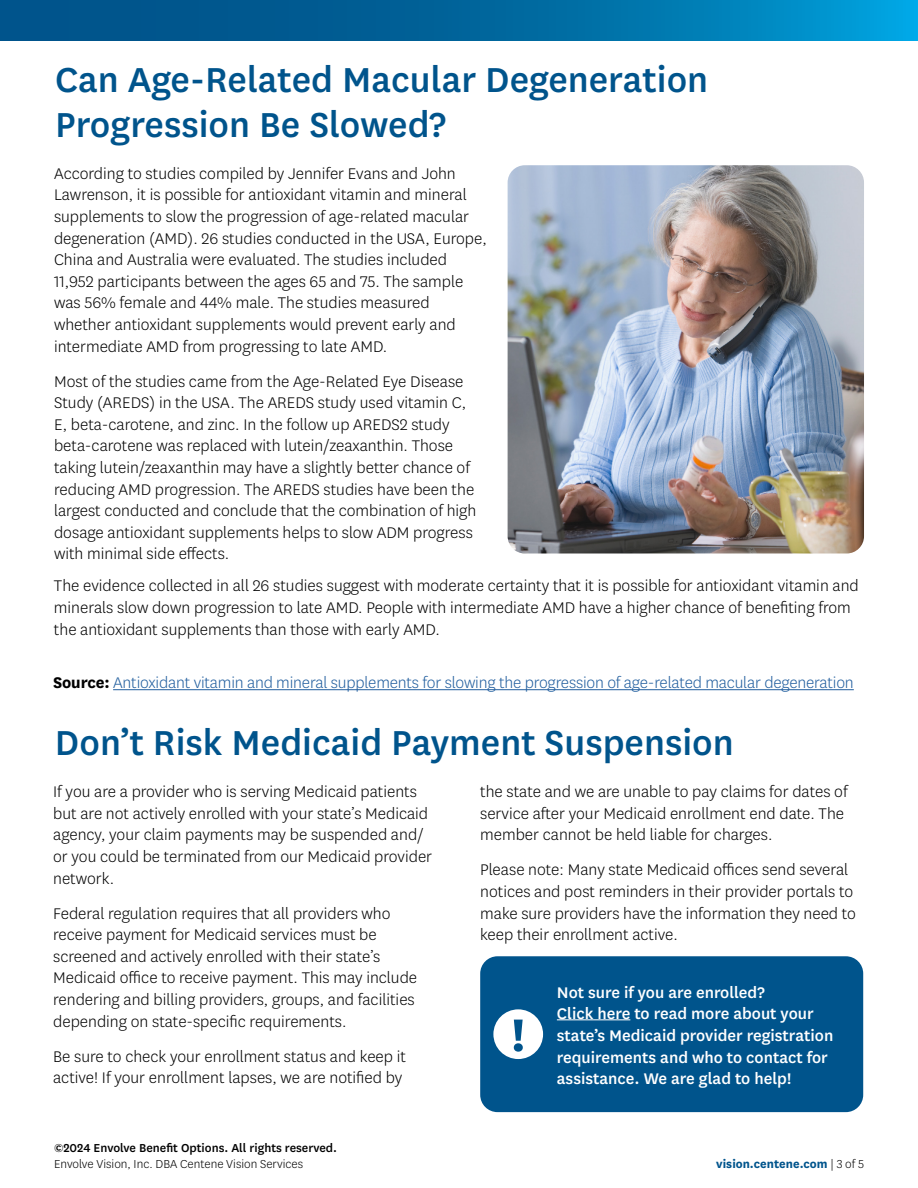
<style>
.page{position:relative;width:918px;height:1188px;background:#fff}
.page>*{position:absolute;margin:0;border:0;box-sizing:border-box;transform-origin:0 0}
.t1{font:700 54px "Centene Sans";color:#00548c}
.t2{font:500 40.5px/45px "Centene Sans";color:#00548c}
.t3{font:300 18px/21.6px "Centene Sans";color:#000}
.t4{font:500 18px/21.6px "Centene Sans";color:#fff}
.t5{font:300 18px "Centene Sans";letter-spacing:-.01em;color:#215e9e}
.t6{font:500 13.5px "Centene Sans";color:#000}
.t7{font:300 13.5px "Centene Sans";color:#000}
.t8{font:700 13.5px "Centene Sans";color:#00548c}
.s1{font-weight:700;color:#000}
.s2{font-weight:300;color:#000}
</style>
<div class="page">
<hr style="left:113px;top:689px;width:741px;height:1px;background:#215e9e">
<svg style="left:0;top:0;width:918px;height:40px;background:#006ca3"></svg>
<img style="left:508px;top:165px;width:356px;height:389px">
<div style="left:480px;top:956px;width:383px;height:156px;background:#00548c;border-radius:17px"></div>
<hr style="left:557px;top:1019px;width:73px;height:1px;background:#fff">
<div style="left:493px;top:1009px;width:50px;height:50px;background:#fff;border-radius:50%"></div>
<h1 class="t2" style="left:55px;top:54px;width:655px">Can Age-Related Macular Degeneration<br>Progression Be Slowed?</h1>
<p class="t3" style="left:54px;top:162px;width:434px">According to studies compiled by Jennifer Evans and John Lawrenson, it is possible for antioxidant vitamin and mineral supplements to slow the progression of age-related macular degeneration (AMD). 26 studies conducted in the USA, Europe, China and Australia were evaluated. The studies included 11,952 participants between the ages 65 and 75. The sample was 56% female and 44% male. The studies measured whether antioxidant supplements would prevent early and intermediate AMD from progressing to late AMD.</p>
<p class="t3" style="left:54px;top:370px;width:424px">Most of the studies came from the Age-Related Eye Disease Study (AREDS) in the USA. The AREDS study used vitamin C, E, beta-carotene, and zinc. In the follow up AREDS2 study beta-carotene was replaced with lutein/zeaxanthin. Those taking lutein/zeaxanthin may have a slightly better chance of reducing AMD progression. The AREDS studies have been the largest conducted and conclude that the combination of high dosage antioxidant supplements helps to slow ADM progress with minimal side efects.</p>
<p class="t3" style="left:54px;top:575px;width:806px">The evidence collected in all 26 studies suggest with moderate certainty that it is possible for antioxidant vitamin and minerals slow down progression to late AMD. People with intermediate AMD have a higher chance of benefting from the antioxidant supplements than those with early AMD.</p>
<p class="t5" style="left:53px;top:671px;width:802px"><span class="s1">Source:</span> Antioxidant vitamin and mineral supplements for slowing the progression of age-related macular degeneration</p>
<h2 class="t2" style="left:55px;top:718px;width:681px">Don’t Risk Medicaid Payment Suspension</h2>
<p class="t3" style="left:53px;top:780px;width:381px">If you are a provider who is serving Medicaid patients but are not actively enrolled with your state’s Medicaid agency, your claim payments may be suspended and/ or you could be terminated from our Medicaid provider network.</p>
<p class="t3" style="left:53px;top:902px;width:365px">Federal regulation requires that all providers who receive payment for Medicaid services must be screened and actively enrolled with their state’s Medicaid ofce to receive payment. This may include rendering and billing providers, groups, and facilities depending on state-specifc requirements.</p>
<p class="t3" style="left:53px;top:1045px;width:354px">Be sure to check your enrollment status and keep it active! If your enrollment lapses, we are notifed by</p>
<p class="t3" style="left:480px;top:780px;width:370px">the state and we are unable to pay claims for dates of service after your Medicaid enrollment end date. The member cannot be held liable for charges.</p>
<p class="t3" style="left:480px;top:859px;width:377px">Please note: Many state Medicaid ofces send several notices and post reminders in their provider portals to make sure providers have the information they need to keep their enrollment active.</p>
<p class="t4" style="left:557px;top:980px;width:278px">Not sure if you are enrolled?<br>Click here to read more about your state’s Medicaid provider registration requirements and who to contact for assistance. We are glad to help!</p>
<p class="t1" style="left:512px;top:997px;width:15px">!</p>
<p class="t6" style="left:54px;top:1139px;width:285px">©2024 Envolve Beneft Options. All rights reserved.</p>
<p class="t7" style="left:54px;top:1156px;width:251px">Envolve Vision, Inc. DBA Centene Vision Services</p>
<p class="t8" style="left:716px;top:1155px;width:149px">vision.centene.com <span class="s2">| 3 of 5</span></p>
</div>
